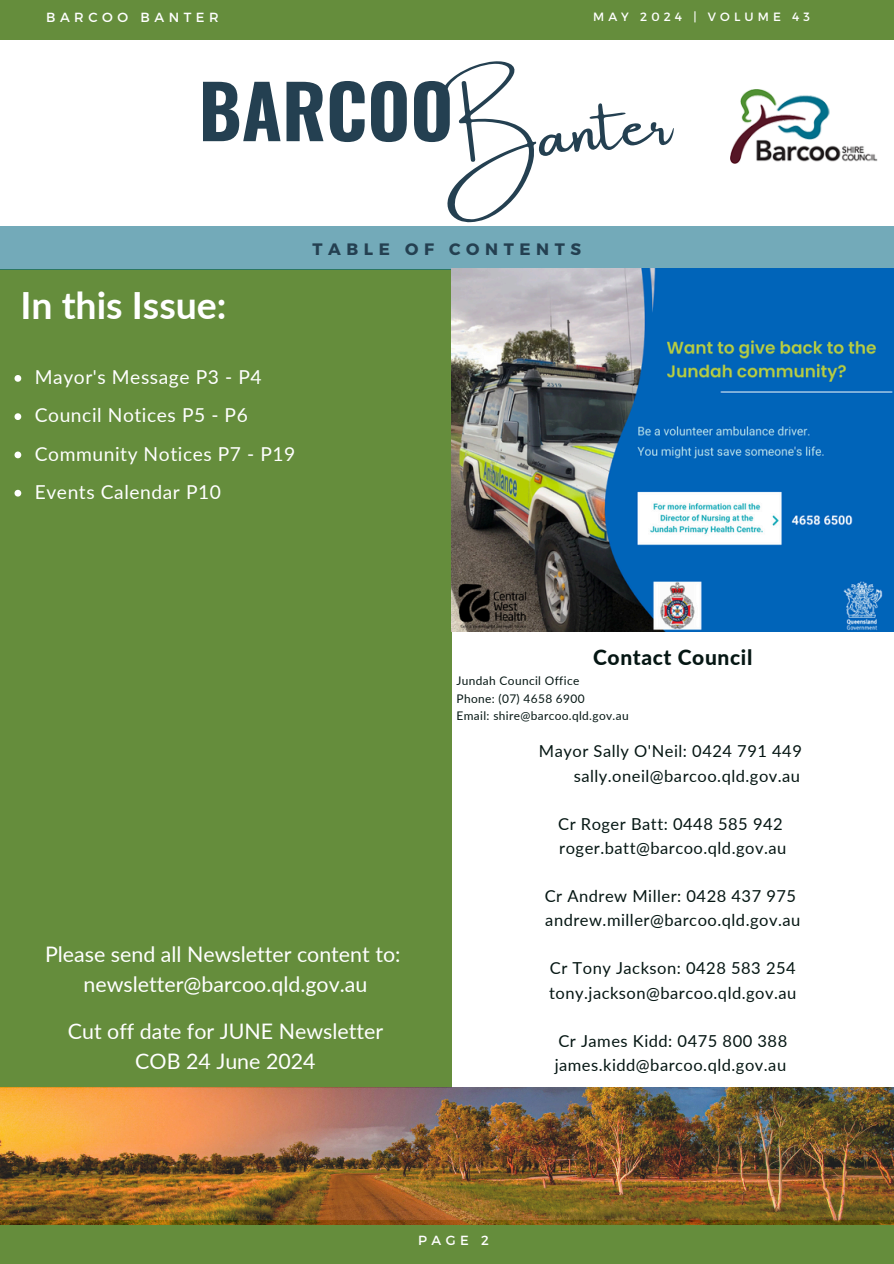
<style>
.page{position:relative;width:894px;height:1264px;background:#fff}
.page>*{position:absolute;margin:0;border:0;box-sizing:border-box;transform-origin:0 0}
.t1{font:700 73.35px "Oswald";color:#244051}
.t2{font:64.05px "Amsterdam One";color:#244051}
.t3{font:700 37.5px "Lato";color:#fff}
.t4{font:21.45px/30px "Lato";color:#fff;text-align:center}
.t5{font:800 21px "Lato";letter-spacing:.03em;color:#051613}
.t6{font:19.2px "Lato";letter-spacing:.03em;color:#fff}
.t7{font:16.5px "Lato";letter-spacing:.03em;color:#051613}
.t8{font:700 16.5px "Montserrat";letter-spacing:.34em;color:#244051}
.t9{font:13.2px "Montserrat";letter-spacing:.34em;color:#fff}
.t10{font:12px "Montserrat";letter-spacing:.34em;color:#fff}
.t11{font:11.85px "Lato";letter-spacing:.03em;color:#051613}
</style>
<div class="page">
<div style="left:0;top:270px;width:451px;height:817px;background:#658d3c"></div>
<div style="left:0;top:226px;width:893px;height:44px;background:#73aab9"></div>
<div style="left:0;top:1220px;width:893px;height:43px;background:#658d3c"></div>
<div style="left:0;top:0;width:893px;height:40px;background:#658d3c"></div>
<img style="left:0;top:1087px;width:893px;height:137px">
<img style="left:730px;top:89px;width:147px;height:75px">
<img style="left:451px;top:268px;width:441px;height:363px">
<svg style="left:15px;top:375px;width:6px;height:7px"></svg>
<svg style="left:15px;top:413px;width:6px;height:7px"></svg>
<svg style="left:15px;top:451px;width:6px;height:7px"></svg>
<svg style="left:15px;top:490px;width:6px;height:6px"></svg>
<p class="t9" style="left:46px;top:9px;width:174px">BARCOO BANTER</p>
<p class="t10" style="left:593px;top:9px;width:218px">MAY 2024 | VOLUME 43</p>
<p class="t2" style="left:435px;top:113px;width:234px;rotate:-7deg">Banter</p>
<p class="t1" style="left:198px;top:54px;width:256px">BARCOO</p>
<p class="t3" style="left:20px;top:282px;width:208px">In this Issue:</p>
<p class="t8" style="left:312px;top:238px;width:270px">TABLE OF CONTENTS</p>
<p class="t6" style="left:35px;top:365px;width:228px">Mayor's Message P3 - P4</p>
<p class="t6" style="left:35px;top:403px;width:214px">Council Notices P5 - P6</p>
<p class="t6" style="left:35px;top:441px;width:262px">Community Notices P7 - P19</p>
<p class="t6" style="left:35px;top:480px;width:188px">Events Calendar P10</p>
<h2 class="t5" style="left:593px;top:644px;width:161px">Contact Council</h2>
<p class="t4" style="left:45px;top:938px;width:357px">Please send all Newsletter content to: newsletter@barcoo.qld.gov.au</p>
<p class="t4" style="left:68px;top:1015px;width:317px">Cut off date for JUNE Newsletter<br>COB 24 June 2024</p>
<h1 class="t11" style="left:456px;top:673px;width:124px">Jundah Council Office</h1>
<p class="t11" style="left:456px;top:691px;width:129px">Phone: (07) 4658 6900</p>
<h6 class="t11" style="left:456px;top:708px;width:173px">Email: shire@barcoo.qld.gov.au</h6>
<p class="t7" style="left:538px;top:741px;width:264px">Mayor Sally O'Neil: 0424 791 449</p>
<h3 class="t7" style="left:573px;top:765px;width:228px">sally.oneil@barcoo.qld.gov.au</h3>
<p class="t7" style="left:558px;top:813px;width:226px">Cr Roger Batt: 0448 585 942</p>
<p class="t7" style="left:559px;top:837px;width:228px">roger.batt@barcoo.qld.gov.au</p>
<h4 class="t7" style="left:544px;top:885px;width:253px">Cr Andrew Miller: 0428 437 975</h4>
<h4 class="t7" style="left:545px;top:909px;width:256px">andrew.miller@barcoo.qld.gov.au</h4>
<p class="t7" style="left:549px;top:958px;width:247px">Cr Tony Jackson: 0428 583 254</p>
<p class="t7" style="left:549px;top:982px;width:249px">tony.jackson@barcoo.qld.gov.au</p>
<p class="t7" style="left:558px;top:1030px;width:230px">Cr James Kidd: 0475 800 388</p>
<p class="t7" style="left:554px;top:1054px;width:233px">james.kidd@barcoo.qld.gov.au</p>
<p class="t9" style="left:418px;top:1231px;width:72px">PAGE 2</p>
</div>
